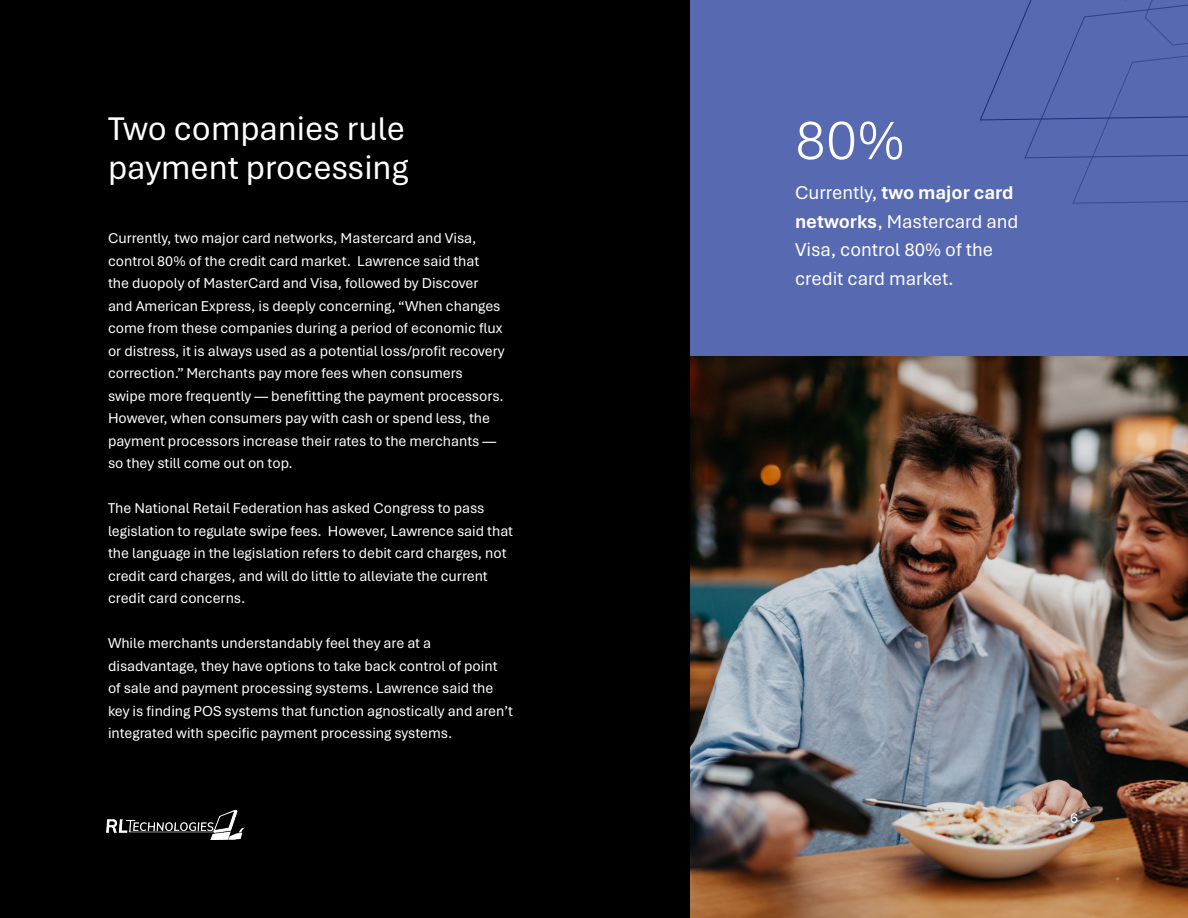
<style>
.page{position:relative;width:1188px;height:918px;background:#000}
.page>*{position:absolute;margin:0;border:0;box-sizing:border-box;transform-origin:0 0}
.t1{font:300 58.5px "Aptos";color:#fff}
.t2{font:34.5px/39px "Aptos";color:#fff}
.t3{font:19.5px/28.5px "Aptos";color:#fff}
.t4{font:15px/22.5px "Aptos";color:#fff}
.s1{font-weight:700}
</style>
<div class="page">
<img style="left:690px;top:356px;width:498px;height:562px">
<img style="left:106px;top:810px;width:139px;height:29px">
<div style="left:690px;top:0;width:498px;height:356px;background:#5669b1"></div>
<svg style="left:980px;top:0;width:208px;height:204px"></svg>
<h2 class="t2" style="left:108px;top:108px;width:302px">Two companies rule payment processing</h2>
<p class="t4" style="left:108px;top:226px;width:398px">Currently, two major card networks, Mastercard and Visa, control 80% of the credit card market. Lawrence said that<br>the duopoly of MasterCard and Visa, followed by Discover and American Express, is deeply concerning, “When changes come from these companies during a period of economic flux or distress, it is always used as a potential loss/profit recovery correction.” Merchants pay more fees when consumers<br>swipe more frequently — benefitting the payment processors.<br>However, when consumers pay with cash or spend less, the payment processors increase their rates to the merchants — so they still come out on top.</p>
<p class="t4" style="left:108px;top:496px;width:407px">The National Retail Federation has asked Congress to pass legislation to regulate swipe fees. However, Lawrence said that the language in the legislation refers to debit card charges, not credit card charges, and will do little to alleviate the current credit card concerns.</p>
<p class="t4" style="left:108px;top:631px;width:406px">While merchants understandably feel they are at a disadvantage, they have options to take back control of point of sale and payment processing systems. Lawrence said the key is finding POS systems that function agnostically and aren’t integrated with specific payment processing systems.</p>
<h1 class="t1" style="left:795px;top:100px;width:112px">80%</h1>
<h3 class="t3" style="left:795px;top:178px;width:225px">Currently, <span class="s1">two major card networks</span>, Mastercard and<br>Visa, control 80% of the credit card market.</h3>
<p class="t4" style="left:1070px;top:806px;width:10px">6</p>
</div>
